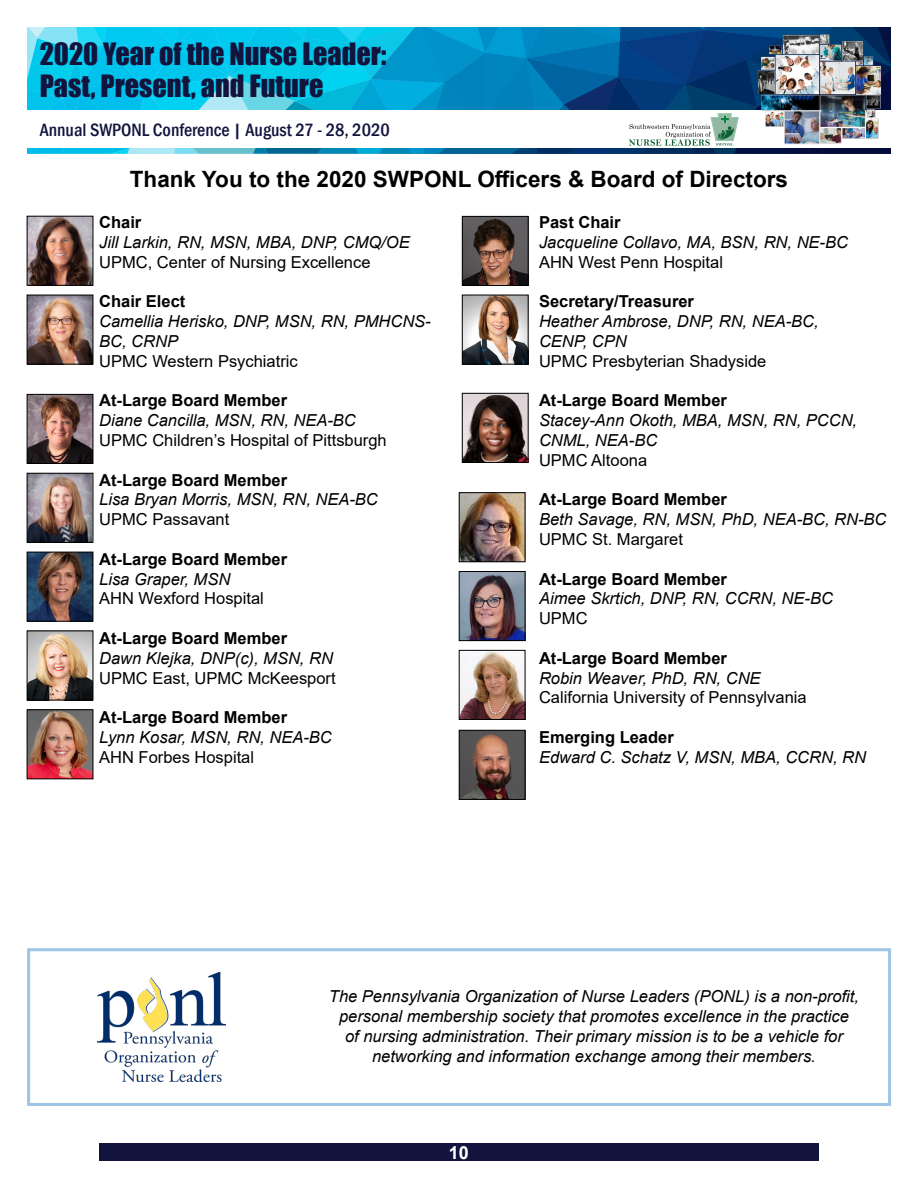
<style>
.page{position:relative;width:918px;height:1188px;background:#fff}
.page>*{position:absolute;margin:0;border:0;box-sizing:border-box;transform-origin:0 0}
.t1{font:28.2px/32.4px "Impact";color:#12143e}
.t2{font:700 22.5px "Arial";color:#000}
.t3{font:500 condensed 18.3px "Franklin Gothic";color:#12143e}
.t4{font:700 18px "Arial";color:#fff}
.t5{font:italic 16.5px/19.8px "Arial";color:#000}
.t6{font:16.5px "Arial";color:#000}
.t7{font:700 16.5px "Arial";color:#000}
</style>
<div class="page">
<svg style="left:27px;top:27px;width:864px;height:127px"></svg>
<img style="left:755px;top:31px;width:130px;height:116px">
<div style="left:99px;top:1144px;width:720px;height:17px;background:#12143d"></div>
<img style="left:29px;top:218px;width:62px;height:65px">
<div style="left:27px;top:216px;width:66px;height:69px;border:1px solid #000"></div>
<img style="left:29px;top:396px;width:62px;height:66px">
<div style="left:27px;top:394px;width:66px;height:70px;border:1px solid #000"></div>
<img style="left:29px;top:475px;width:62px;height:66px">
<div style="left:27px;top:473px;width:66px;height:70px;border:1px solid #000"></div>
<img style="left:29px;top:554px;width:62px;height:65px">
<div style="left:27px;top:552px;width:66px;height:69px;border:1px solid #000"></div>
<img style="left:29px;top:633px;width:62px;height:65px">
<div style="left:27px;top:631px;width:66px;height:69px;border:1px solid #000"></div>
<img style="left:29px;top:712px;width:62px;height:65px">
<div style="left:27px;top:710px;width:66px;height:69px;border:1px solid #000"></div>
<img style="left:464px;top:218px;width:62px;height:66px">
<div style="left:462px;top:216px;width:66px;height:70px;border:1px solid #000"></div>
<img style="left:29px;top:297px;width:62px;height:65px">
<div style="left:27px;top:295px;width:66px;height:69px;border:1px solid #000"></div>
<img style="left:464px;top:297px;width:62px;height:65px">
<div style="left:462px;top:295px;width:66px;height:69px;border:1px solid #000"></div>
<img style="left:464px;top:395px;width:62px;height:66px">
<div style="left:462px;top:393px;width:66px;height:70px;border:1px solid #000"></div>
<img style="left:461px;top:494px;width:62px;height:66px">
<div style="left:459px;top:492px;width:66px;height:70px;border:1px solid #000"></div>
<img style="left:461px;top:573px;width:62px;height:66px">
<div style="left:459px;top:571px;width:66px;height:70px;border:1px solid #000"></div>
<img style="left:461px;top:652px;width:62px;height:66px">
<div style="left:459px;top:650px;width:66px;height:70px;border:1px solid #000"></div>
<img style="left:461px;top:732px;width:62px;height:66px">
<div style="left:459px;top:730px;width:66px;height:70px;border:1px solid #000"></div>
<img style="left:98px;top:972px;width:127px;height:110px">
<div style="left:27px;top:948px;width:864px;height:158px;border:3px solid #9ec4e5"></div>
<h1 class="t1" style="left:40px;top:37px;width:348px">2020 Year of the Nurse Leader:<br>Past, Present, and Future</h1>
<p class="t3" style="left:40px;top:118px;width:352px">Annual SWPONL Conference | August 27 - 28, 2020</p>
<h2 class="t2" style="left:130px;top:163px;width:660px">Thank You to the 2020 SWPONL Officers &amp; Board of Directors</h2>
<p class="t7" style="left:99px;top:211px;width:44px">Chair</p>
<p class="t5" style="left:99px;top:233px;width:312px">Jill Larkin, RN, MSN, MBA, DNP, CMQ/OE</p>
<p class="t6" style="left:99px;top:251px;width:273px">UPMC, Center of Nursing Excellence</p>
<p class="t7" style="left:99px;top:290px;width:88px">Chair Elect</p>
<p class="t5" style="left:99px;top:312px;width:333px">Camellia Herisko, DNP, MSN, RN, PMHCNS-<br>BC, CRNP</p>
<p class="t6" style="left:99px;top:350px;width:200px">UPMC Western Psychiatric</p>
<p class="t7" style="left:99px;top:389px;width:189px">At-Large Board Member</p>
<p class="t5" style="left:99px;top:411px;width:258px">Diane Cancilla, MSN, RN, NEA-BC</p>
<p class="t6" style="left:99px;top:429px;width:289px">UPMC Children’s Hospital of Pittsburgh</p>
<p class="t7" style="left:99px;top:468px;width:189px">At-Large Board Member</p>
<p class="t5" style="left:99px;top:490px;width:280px">Lisa Bryan Morris, MSN, RN, NEA-BC</p>
<p class="t6" style="left:99px;top:508px;width:132px">UPMC Passavant</p>
<p class="t7" style="left:99px;top:547px;width:189px">At-Large Board Member</p>
<p class="t5" style="left:99px;top:569px;width:133px">Lisa Graper, MSN</p>
<p class="t6" style="left:99px;top:587px;width:166px">AHN Wexford Hospital</p>
<p class="t7" style="left:99px;top:627px;width:189px">At-Large Board Member</p>
<p class="t5" style="left:99px;top:648px;width:235px">Dawn Klejka, DNP(c), MSN, RN</p>
<p class="t6" style="left:99px;top:666px;width:238px">UPMC East, UPMC McKeesport</p>
<p class="t7" style="left:99px;top:706px;width:189px">At-Large Board Member</p>
<p class="t5" style="left:99px;top:728px;width:234px">Lynn Kosar, MSN, RN, NEA-BC</p>
<p class="t6" style="left:99px;top:746px;width:156px">AHN Forbes Hospital</p>
<p class="t7" style="left:539px;top:211px;width:83px">Past Chair</p>
<p class="t5" style="left:539px;top:233px;width:310px">Jacqueline Collavo, MA, BSN, RN, NE-BC</p>
<p class="t6" style="left:539px;top:251px;width:186px">AHN West Penn Hospital</p>
<p class="t7" style="left:539px;top:290px;width:157px">Secretary/Treasurer</p>
<p class="t5" style="left:539px;top:312px;width:281px">Heather Ambrose, DNP, RN, NEA-BC,<br>CENP, CPN</p>
<p class="t6" style="left:539px;top:350px;width:229px">UPMC Presbyterian Shadyside</p>
<p class="t7" style="left:539px;top:389px;width:189px">At-Large Board Member</p>
<p class="t5" style="left:539px;top:411px;width:320px">Stacey-Ann Okoth, MBA, MSN, RN, PCCN,<br>CNML, NEA-BC</p>
<p class="t6" style="left:539px;top:449px;width:110px">UPMC Altoona</p>
<p class="t7" style="left:539px;top:488px;width:189px">At-Large Board Member</p>
<p class="t5" style="left:539px;top:510px;width:349px">Beth Savage, RN, MSN, PhD, NEA-BC, RN-BC</p>
<p class="t6" style="left:539px;top:528px;width:145px">UPMC St. Margaret</p>
<p class="t7" style="left:539px;top:567px;width:189px">At-Large Board Member</p>
<p class="t5" style="left:539px;top:589px;width:295px">Aimee Skrtich, DNP, RN, CCRN, NE-BC</p>
<p class="t6" style="left:539px;top:607px;width:50px">UPMC</p>
<p class="t7" style="left:539px;top:646px;width:189px">At-Large Board Member</p>
<p class="t5" style="left:539px;top:668px;width:223px">Robin Weaver, PhD, RN, CNE</p>
<p class="t6" style="left:539px;top:686px;width:269px">California University of Pennsylvania</p>
<p class="t7" style="left:539px;top:726px;width:136px">Emerging Leader</p>
<p class="t5" style="left:539px;top:747px;width:329px">Edward C. Schatz V, MSN, MBA, CCRN, RN</p>
<p class="t5" style="left:329px;top:987px;width:532px;text-align:center">The Pennsylvania Organization of Nurse Leaders (PONL) is a non-profit, personal membership society that promotes excellence in the practice<br>of nursing administration. Their primary mission is to be a vehicle for networking and information exchange among their members.</p>
<p class="t4" style="left:449px;top:1140px;width:22px">10</p>
</div>
